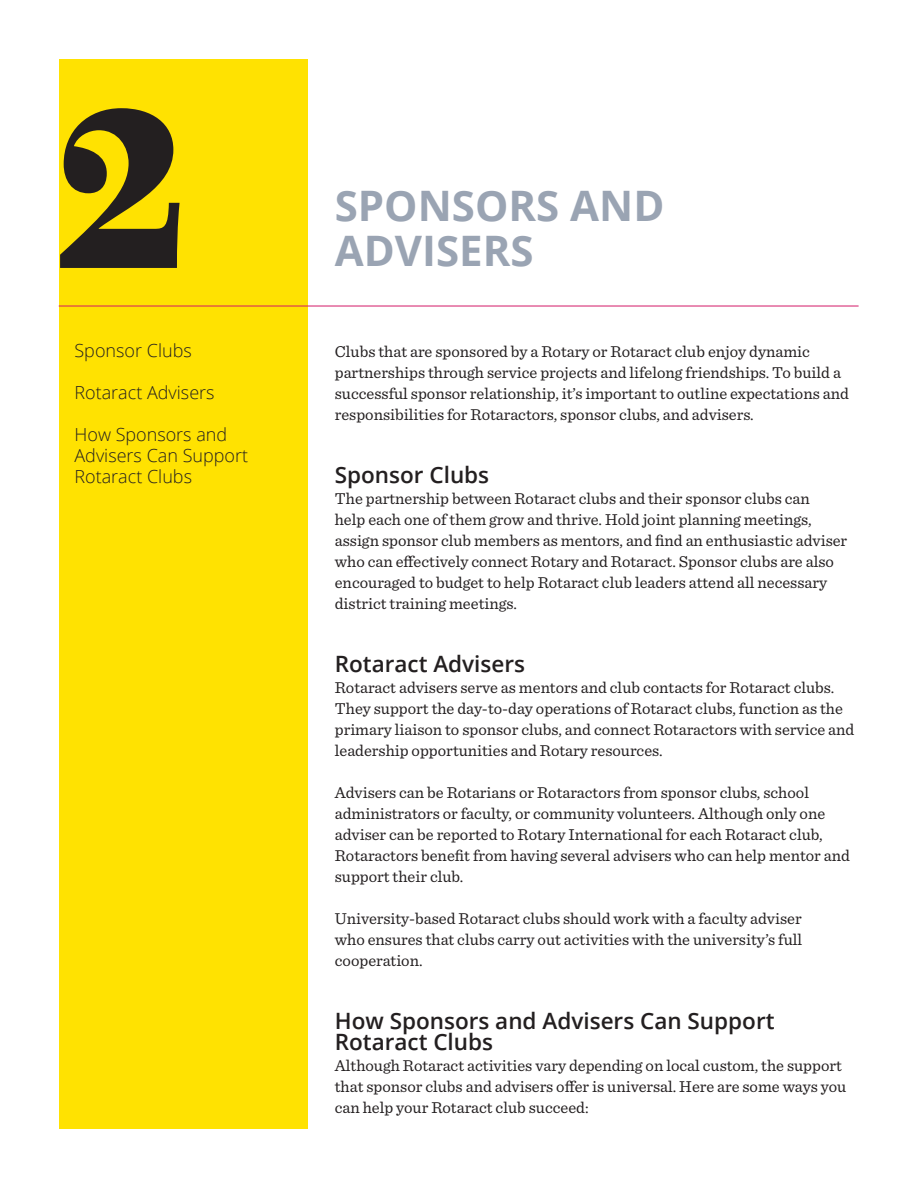
<style>
.page{position:relative;width:918px;height:1188px;background:#fff}
.page>*{position:absolute;margin:0;border:0;box-sizing:border-box;transform-origin:0 0}
.t1{font:900 237px "New Caledonia LT Std";color:#231f20}
.t2{font:700 42px/45px "Open Sans";color:#9aa4b3}
.t3{font:600 22.5px/21px "Open Sans";color:#231f20}
.t4{font:300 18px/21px "Open Sans";color:#231f20}
.t5{font:16.5px/21px "Sentinel";color:#231f20}
</style>
<div class="page">
<div style="left:59px;top:59px;width:249px;height:1070px;background:#ffe201"></div>
<hr style="left:59px;top:306px;width:800px;height:1px;background:#d41968">
<h1 class="t1" style="left:49px;top:46px;width:146px">2</h1>
<p class="t4" style="left:75px;top:339px;width:119px">Sponsor Clubs</p>
<p class="t4" style="left:75px;top:381px;width:142px">Rotaract Advisers</p>
<p class="t4" style="left:75px;top:423px;width:175px">How Sponsors and<br>Advisers Can Support<br>Rotaract Clubs</p>
<h2 class="t2" style="left:335px;top:183px;width:331px">SPONSORS AND<br>ADVISERS</h2>
<p class="t5" style="left:335px;top:340px;width:516px">Clubs that are sponsored by a Rotary or Rotaract club enjoy dynamic partnerships through service projects and lifelong friendships. To build a successful sponsor relationship, it’s important to outline expectations and responsibilities for Rotaractors, sponsor clubs, and advisers.</p>
<h3 class="t3" style="left:335px;top:464px;width:156px">Sponsor Clubs</h3>
<p class="t5" style="left:335px;top:487px;width:514px">The partnership between Rotaract clubs and their sponsor clubs can<br>help each one of them grow and thrive. Hold joint planning meetings, assign sponsor club members as mentors, and find an enthusiastic adviser who can effectively connect Rotary and Rotaract. Sponsor clubs are also encouraged to budget to help Rotaract club leaders attend all necessary district training meetings.</p>
<h3 class="t3" style="left:335px;top:653px;width:192px">Rotaract Advisers</h3>
<p class="t5" style="left:335px;top:676px;width:521px">Rotaract advisers serve as mentors and club contacts for Rotaract clubs.<br>They support the day-to-day operations of Rotaract clubs, function as the primary liaison to sponsor clubs, and connect Rotaractors with service and leadership opportunities and Rotary resources.</p>
<p class="t5" style="left:335px;top:781px;width:517px">Advisers can be Rotarians or Rotaractors from sponsor clubs, school administrators or faculty, or community volunteers. Although only one adviser can be reported to Rotary International for each Rotaract club, Rotaractors benefit from having several advisers who can help mentor and support their club.</p>
<p class="t5" style="left:335px;top:907px;width:469px;text-align:justify">University-based Rotaract clubs should work with a faculty adviser who ensures that clubs carry out activities with the university’s full cooperation.</p>
<h3 class="t3" style="left:335px;top:1010px;width:441px">How Sponsors and Advisers Can Support<br>Rotaract Clubs</h3>
<p class="t5" style="left:335px;top:1054px;width:513px">Although Rotaract activities vary depending on local custom, the support that sponsor clubs and advisers offer is universal. Here are some ways you can help your Rotaract club succeed:</p>
</div>
